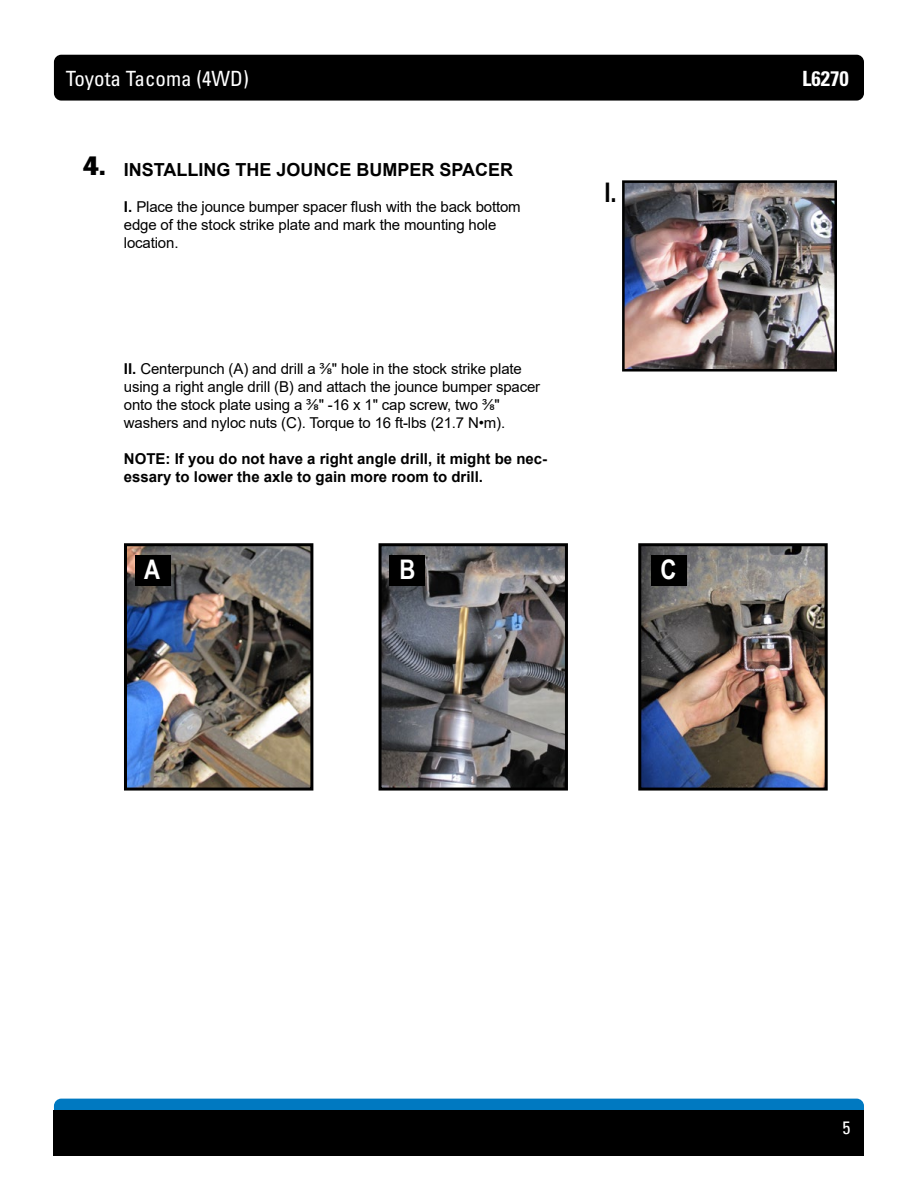
<style>
.page{position:relative;width:918px;height:1188px;background:#fff}
.page>*{position:absolute;margin:0;border:0;box-sizing:border-box;transform-origin:0 0}
.t1{font:700 27px "Arial Narrow";color:#fff}
.t2{font:700 27px "Arial Narrow";color:#000}
.t3{font:condensed 21px "Univers LT Std";color:#fff}
.t4{font:700 condensed 21px "Univers LT Std";color:#fff}
.t5{font:700 18px "Arial";color:#000}
.t6{font:condensed 18px "Univers LT Std";color:#fff}
.t7{font:15px/18px "Arial";letter-spacing:-.01em;color:#000}
.t8{font:700 15px/18px "Arial";color:#000}
.s1{font-family:"Brown";font-weight:800;font-size:27px}
.s2{font-weight:700}
.s3{color:#000}
</style>
<div class="page">
<div style="left:54px;top:55px;width:810px;height:46px;background:#000;border-radius:7px"></div>
<div style="left:54px;top:1099px;width:810px;height:45px;background:#0079c1;border-radius:7px"></div>
<div style="left:54px;top:1110px;width:810px;height:46px;background:#000"></div>
<img style="left:383px;top:547px;width:181px;height:240px">
<div style="left:379px;top:543px;width:189px;height:248px;border:3px solid #000"></div>
<img style="left:642px;top:547px;width:182px;height:240px">
<div style="left:638px;top:543px;width:190px;height:248px;border:3px solid #000"></div>
<img style="left:626px;top:184px;width:207px;height:184px">
<div style="left:622px;top:180px;width:215px;height:192px;border:3px solid #000"></div>
<div style="left:389px;top:555px;width:35px;height:30px;background:#000"></div>
<div style="left:651px;top:555px;width:36px;height:30px;background:#000"></div>
<img style="left:128px;top:547px;width:181px;height:240px">
<div style="left:124px;top:543px;width:189px;height:248px;border:3px solid #000"></div>
<div style="left:135px;top:555px;width:36px;height:30px;background:#000"></div>
<h2 class="t3" style="left:66px;top:65px;width:185px">Toyota Tacoma (4WD)</h2>
<h2 class="t4" style="left:802px;top:65px;width:48px">L6270</h2>
<p class="t5" style="left:83px;top:157px;width:431px"><span class="s1">4.</span> INSTALLING THE JOUNCE BUMPER SPACER</p>
<p class="t7" style="left:124px;top:197px;width:398px"><span class="s2">I.</span> Place the jounce bumper spacer flush with the back bottom edge of the stock strike plate and mark the mounting hole location.</p>
<p class="t7" style="left:124px;top:359px;width:418px"><span class="s2">II.</span> Centerpunch (A) and drill a ⅜" hole in the stock strike plate using a right angle drill (B) and attach the jounce bumper spacer onto the stock plate using a ⅜" -16 x 1" cap screw, two ⅜" washers and nyloc nuts (C). Torque to 16 ft-lbs (21.7 N•m).</p>
<p class="t8" style="left:124px;top:450px;width:425px">NOTE: If you do not have a right angle drill, it might be nec&shy;essary to lower the axle to gain more room to drill.</p>
<h1 class="t2" style="left:604px;top:172px;width:14px">I.</h1>
<h1 class="t1" style="left:144px;top:549px;width:24px">A<span class="s3">.</span></h1>
<h1 class="t1" style="left:400px;top:549px;width:24px">B<span class="s3">.</span></h1>
<h1 class="t1" style="left:660px;top:549px;width:24px">C<span class="s3">.</span></h1>
<p class="t6" style="left:843px;top:1116px;width:9px">5</p>
</div>
